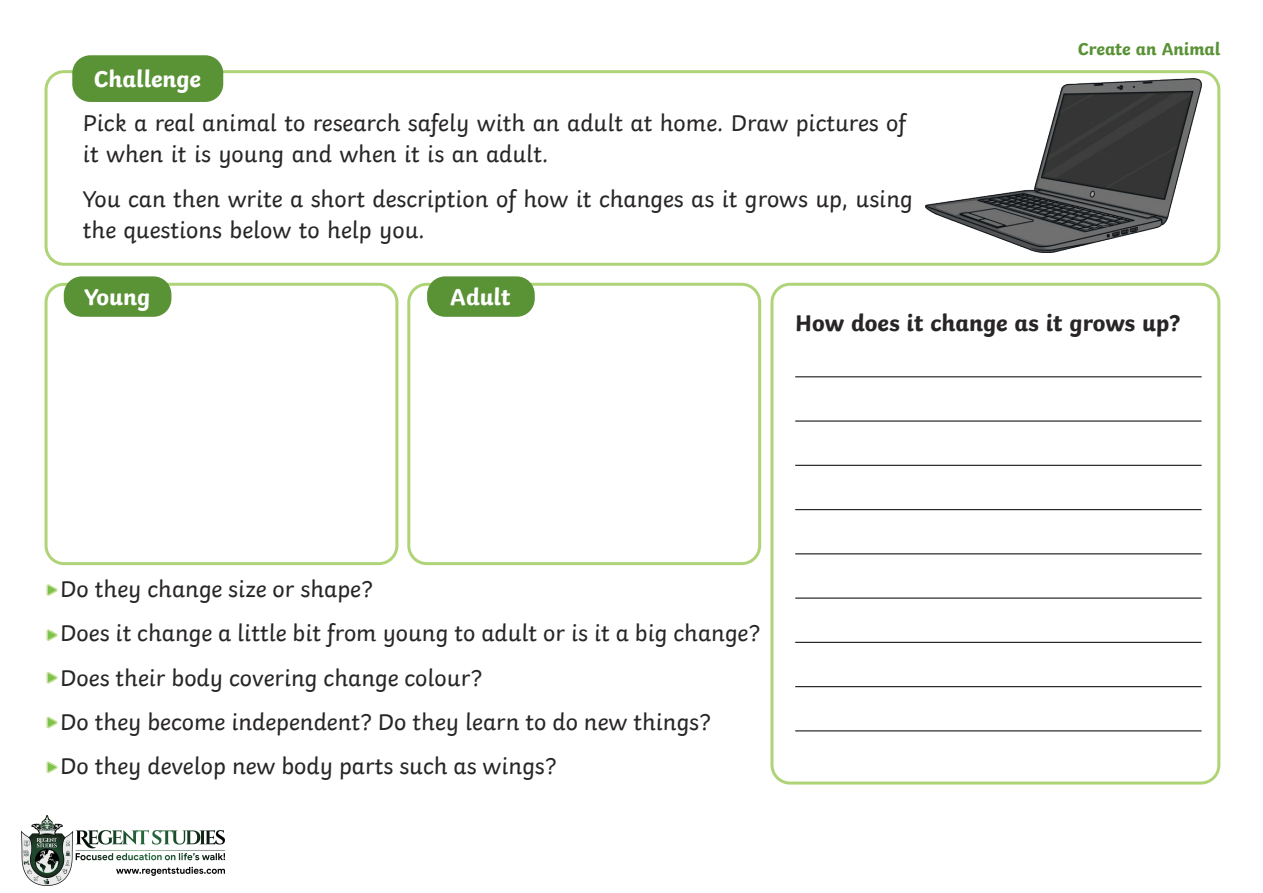
<style>
.page{position:relative;width:1263px;height:893px;background:#fff}
.page>*{position:absolute;margin:0;border:0;box-sizing:border-box;transform-origin:0 0}
.KS1_Body_Copy{font:24px/31.5px "Twinkl";color:#282526}
.KS1_Body_Copy-2{font:700 24px "Twinkl";color:#282526}
.t1{font:700 24px "Twinkl";color:#fff}
.Heading_1{font:700 18px "Twinkl";letter-spacing:-.005em;color:#5a9236}
</style>
<div class="page">
<div style="left:45px;top:70px;width:1175px;height:196px;border:3px solid #aed477;border-radius:18px"></div>
<div style="left:72px;top:55px;width:151px;height:47px;background:#5a9236;border-radius:18px"></div>
<img style="left:926px;top:79px;width:275px;height:174px">
<div style="left:45px;top:283px;width:353px;height:282px;border:3px solid #aed477;border-radius:18px"></div>
<div style="left:407px;top:283px;width:354px;height:282px;border:3px solid #aed477;border-radius:18px"></div>
<div style="left:770px;top:283px;width:450px;height:501px;border:3px solid #aed477;border-radius:18px"></div>
<div style="left:64px;top:276px;width:107px;height:41px;background:#5a9236;border-radius:18px"></div>
<div style="left:427px;top:276px;width:108px;height:41px;background:#5a9236;border-radius:18px"></div>
<hr style="left:795px;top:376px;width:406px;height:1px;background:#282526">
<hr style="left:795px;top:420px;width:406px;height:2px;background:#282526">
<hr style="left:795px;top:465px;width:406px;height:1px;background:#282526">
<hr style="left:795px;top:509px;width:406px;height:1px;background:#282526">
<hr style="left:795px;top:553px;width:406px;height:1px;background:#282526">
<hr style="left:795px;top:597px;width:406px;height:2px;background:#282526">
<hr style="left:795px;top:642px;width:406px;height:1px;background:#282526">
<hr style="left:795px;top:686px;width:406px;height:1px;background:#282526">
<hr style="left:795px;top:730px;width:406px;height:1px;background:#282526">
<svg style="left:46px;top:584px;width:12px;height:11px"></svg>
<svg style="left:46px;top:629px;width:12px;height:11px"></svg>
<svg style="left:46px;top:672px;width:12px;height:11px"></svg>
<svg style="left:46px;top:716px;width:12px;height:12px"></svg>
<svg style="left:46px;top:761px;width:12px;height:12px"></svg>
<img style="left:22px;top:816px;width:202px;height:69px">
<p class="t1" style="left:94px;top:59px;width:109px">Challenge</p>
<p class="KS1_Body_Copy" style="left:83px;top:105px;width:825px">Pick a real animal to research safely with an adult at home. Draw pictures of it when it is young and when it is an adult.</p>
<p class="KS1_Body_Copy" style="left:83px;top:181px;width:831px">You can then write a short description of how it changes as it grows up, using the questions below to help you.</p>
<p class="t1" style="left:84px;top:277px;width:68px">Young</p>
<p class="t1" style="left:450px;top:277px;width:62px">Adult</p>
<p class="Heading_1" style="left:1078px;top:34px;width:144px">Create an Animal</p>
<p class="KS1_Body_Copy-2" style="left:795px;top:303px;width:387px">How does it change as it grows up?</p>
<p class="KS1_Body_Copy" style="left:48px;top:571px;width:327px">• Do they change size or shape?</p>
<p class="KS1_Body_Copy" style="left:48px;top:615px;width:714px">• Does it change a little bit from young to adult or is it a big change?</p>
<p class="KS1_Body_Copy" style="left:48px;top:660px;width:436px">• Does their body covering change colour?</p>
<p class="KS1_Body_Copy" style="left:48px;top:704px;width:665px">• Do they become independent? Do they learn to do new things?</p>
<p class="KS1_Body_Copy" style="left:48px;top:748px;width:510px">• Do they develop new body parts such as wings?</p>
</div>
